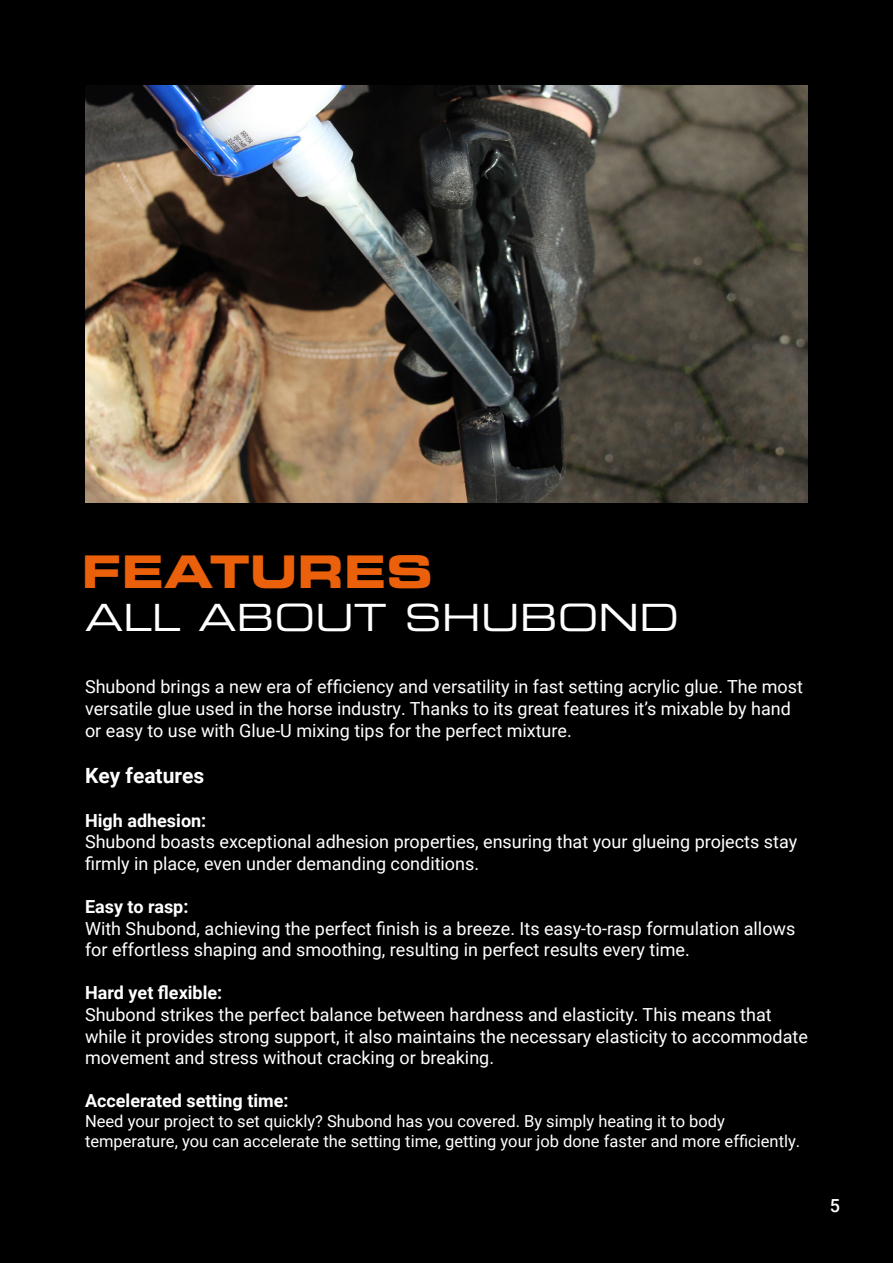
<style>
.page{position:relative;width:893px;height:1263px;background:#000}
.page>*{position:absolute;margin:0;border:0;box-sizing:border-box;transform-origin:0 0}
.t1{font:45px "Eurostile Bold Extended Two";color:#eb600a}
.t2{font:37.5px "Eurostile Extended Two";color:#fff}
.t3{font:700 21px "Roboto";color:#fff}
.t4{font:18px/21.6px "Roboto";color:#fff}
.t5{font:700 18px "Roboto";color:#fff}
.t6{font:500 18px "Roboto";color:#fff}
.t7{font:16.5px/19.8px "Roboto";color:#fff}
</style>
<div class="page">
<img style="left:86px;top:85px;width:722px;height:418px">
<h1 class="t1" style="left:82px;top:540px;width:353px">FEATURES</h1>
<h2 class="t2" style="left:85px;top:592px;width:596px">ALL ABOUT SHUBOND</h2>
<p class="t4" style="left:85px;top:675px;width:719px">Shubond brings a new era of efficiency and versatility in fast setting acrylic glue. The most versatile glue used in the horse industry. Thanks to its great features it’s mixable by hand or easy to use with Glue-U mixing tips for the perfect mixture.</p>
<p class="t3" style="left:85px;top:761px;width:121px">Key features</p>
<p class="t5" style="left:85px;top:808px;width:123px">High adhesion:</p>
<p class="t4" style="left:85px;top:830px;width:714px">Shubond boasts exceptional adhesion properties, ensuring that your glueing projects stay firmly in place, even under demanding conditions.</p>
<p class="t5" style="left:85px;top:894px;width:105px">Easy to rasp:</p>
<p class="t4" style="left:85px;top:917px;width:712px">With Shubond, achieving the perfect finish is a breeze. Its easy-to-rasp formulation allows for effortless shaping and smoothing, resulting in perfect results every time.</p>
<p class="t5" style="left:85px;top:980px;width:139px">Hard yet flexible:</p>
<p class="t4" style="left:85px;top:1003px;width:724px">Shubond strikes the perfect balance between hardness and elasticity. This means that while it provides strong support, it also maintains the necessary elasticity to accommodate movement and stress without cracking or breaking.</p>
<p class="t5" style="left:85px;top:1088px;width:205px">Accelerated setting time:</p>
<p class="t7" style="left:85px;top:1111px;width:717px">Need your project to set quickly? Shubond has you covered. By simply heating it to body temperature, you can accelerate the setting time, getting your job done faster and more efficiently.</p>
<p class="t6" style="left:830px;top:1192px;width:12px">5</p>
</div>
